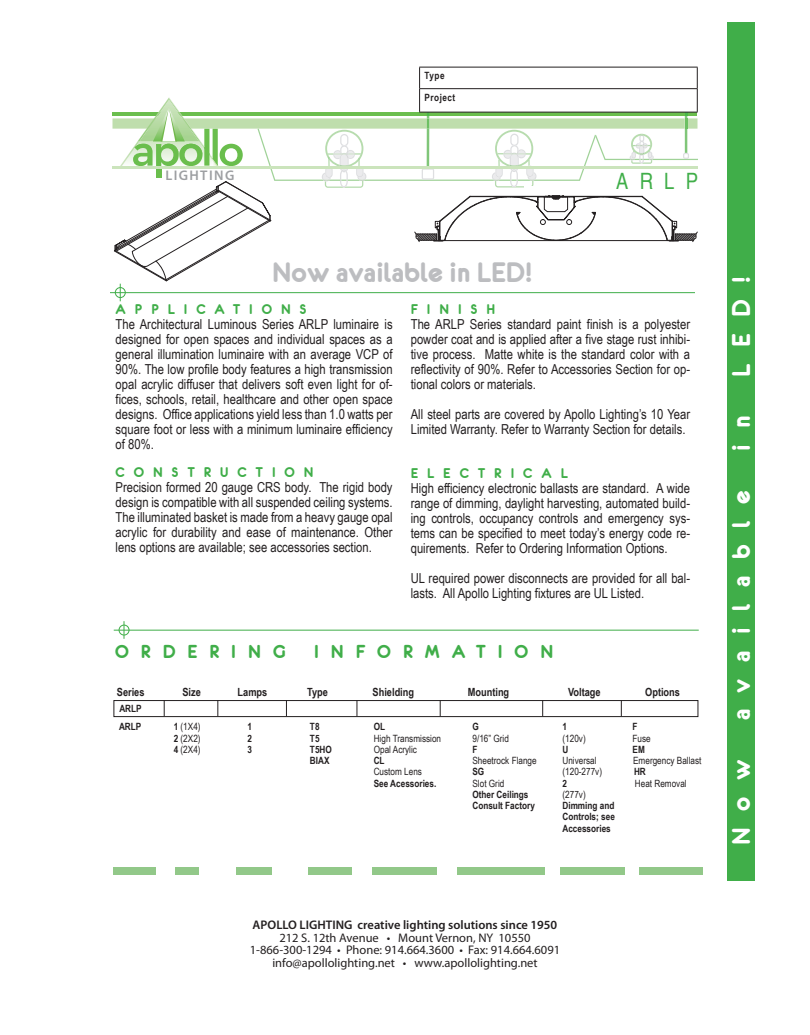
<style>
.page{position:relative;width:810px;height:1035px;background:#fff}
.page>*{position:absolute;margin:0;border:0;box-sizing:border-box;transform-origin:0 0}
.t1{font:30px "Eurofurencebold";color:#bcbdc0}
.t2{font:27.5px "Eurofurencebold";letter-spacing:.6em;color:#fff}
.t3{font:condensed 22.5px "Helvetica";color:#40ae49}
.t4{font:20px "Eurofurencebold";letter-spacing:.6em;color:#40ae49}
.t5{font:15px "Eurofurencebold";letter-spacing:.6em;color:#40ae49}
.t6{font:600 14px "Myriad Pro";letter-spacing:.1em;color:#9d9fa2}
.t7{font:13.75px/15px "Arial Narrow";color:#231f20;text-align:justify}
.t8{font:12.5px/12.5px "Myriad Pro";color:#231f20;text-align:center}
.t9{font:600 12.5px "Myriad Pro";color:#231f20}
.t10{font:700 11.25px "Arial Narrow";color:#231f20}
.t11{font:10px "Arial Narrow";color:#231f20}
.t12{font:700 10px/11.2px "Arial Narrow";color:#231f20}
.t13{font:700 10px/21.5px "Arial Narrow";letter-spacing:.05em;color:#231f20}
.s1{font-weight:700}
</style>
<div class="page">
<hr style="left:110px;top:292px;width:585px;height:1px;background:#40ae49">
<hr style="left:114px;top:630px;width:585px;height:1px;background:#40ae49">
<svg style="left:124px;top:621px;width:1px;height:18px"></svg>
<div style="left:119px;top:625px;width:10px;height:10px;border:1px solid #40ae49;border-radius:50%"></div>
<div style="left:113px;top:867px;width:43px;height:7px;background:#92c889"></div>
<div style="left:175px;top:867px;width:24px;height:7px;background:#92c889"></div>
<div style="left:236px;top:867px;width:36px;height:8px;background:#92c889"></div>
<div style="left:308px;top:867px;width:43px;height:7px;background:#92c889"></div>
<div style="left:372px;top:867px;width:64px;height:8px;background:#92c889"></div>
<div style="left:458px;top:867px;width:87px;height:7px;background:#92c889"></div>
<div style="left:561px;top:867px;width:64px;height:7px;background:#92c889"></div>
<div style="left:639px;top:867px;width:63px;height:7px;background:#92c889"></div>
<div style="left:113px;top:700px;width:585px;height:17px;border:1px solid #231f20"></div>
<svg style="left:164px;top:700px;width:1px;height:16px"></svg>
<svg style="left:217px;top:700px;width:1px;height:16px"></svg>
<svg style="left:286px;top:700px;width:1px;height:16px"></svg>
<svg style="left:440px;top:700px;width:1px;height:16px"></svg>
<svg style="left:356px;top:700px;width:1px;height:16px"></svg>
<svg style="left:542px;top:700px;width:1px;height:16px"></svg>
<svg style="left:621px;top:700px;width:1px;height:16px"></svg>
<svg style="left:112px;top:67px;width:586px;height:234px"></svg>
<img style="left:525px;top:186px;width:67px;height:8px">
<div style="left:728px;top:22px;width:27px;height:859px;background:#40ae49"></div>
<p class="t6" style="left:165px;top:166px;width:70px">LIGHTING</p>
<p class="t13" style="left:425px;top:65px;width:32px">Type<br>Project</p>
<h1 class="t1" style="left:272px;top:257px;width:262px">Now available in LED!</h1>
<h3 class="t3" style="left:616px;top:168px;width:83px">ARLP</h3>
<p class="t5" style="left:116px;top:302px;width:192px">APPLICATIONS</p>
<p class="t7" style="left:116px;top:317px;width:279px">The Architectural Luminous Series ARLP luminaire is designed for open spaces and individual spaces as a general illumination luminaire with an average VCP of 90%. The low profile body features a high transmission opal acrylic diffuser that delivers soft even light for of&shy;fices, schools, retail, healthcare and other open space designs. Office applications yield less than 1.0 watts per square foot or less with a minimum luminaire efficiency of 80%.</p>
<p class="t5" style="left:116px;top:465px;width:200px">CONSTRUCTION</p>
<p class="t7" style="left:116px;top:480px;width:279px">Precision formed 20 gauge CRS body. The rigid body design is compatible with all suspended ceiling systems.<br>The illuminated basket is made from a heavy gauge opal acrylic for durability and ease of maintenance. Other lens options are available; see accessories section.</p>
<p class="t5" style="left:411px;top:302px;width:86px">FINISH</p>
<p class="t7" style="left:411px;top:317px;width:281px">The ARLP Series standard paint finish is a polyester powder coat and is applied after a five stage rust inhibi&shy;tive process. Matte white is the standard color with a reflectivity of 90%. Refer to Accessories Section for op&shy;tional colors or materials.</p>
<p class="t7" style="left:411px;top:407px;width:281px">All steel parts are covered by Apollo Lighting’s 10 Year<br>Limited Warranty. Refer to Warranty Section for details.</p>
<p class="t5" style="left:411px;top:466px;width:159px">ELECTRICAL</p>
<p class="t7" style="left:411px;top:480px;width:281px">High efficiency electronic ballasts are standard. A wide range of dimming, daylight harvesting, automated build&shy;ing controls, occupancy controls and emergency sys&shy;tems can be specified to meet today’s energy code re&shy;quirements. Refer to Ordering Information Options.</p>
<p class="t7" style="left:411px;top:571px;width:281px">UL required power disconnects are provided for all bal&shy;lasts. All Apollo Lighting fixtures are UL Listed.</p>
<h3 class="t4" style="left:115px;top:642px;width:172px">ORDERING</h3>
<h3 class="t4" style="left:314px;top:642px;width:241px">INFORMATION</h3>
<p class="t10" style="left:117px;top:685px;width:29px">Series</p>
<p class="t10" style="left:182px;top:685px;width:20px">Size</p>
<p class="t10" style="left:238px;top:685px;width:31px">Lamps</p>
<p class="t10" style="left:307px;top:685px;width:22px">Type</p>
<p class="t10" style="left:373px;top:685px;width:43px">Shielding</p>
<p class="t10" style="left:468px;top:685px;width:43px">Mounting</p>
<p class="t10" style="left:568px;top:685px;width:34px">Voltage</p>
<p class="t10" style="left:645px;top:685px;width:36px">Options</p>
<p class="t12" style="left:119px;top:700px;width:24px;line-height:18px">ARLP<br>ARLP</p>
<p class="t11" style="left:174px;top:721px;width:28px"><span class="s1">1</span> (1X4)</p>
<p class="t12" style="left:247px;top:721px;width:6px">1</p>
<p class="t12" style="left:310px;top:721px;width:11px">T8</p>
<p class="t12" style="left:374px;top:721px;width:13px">OL</p>
<p class="t12" style="left:472px;top:721px;width:8px">G</p>
<p class="t12" style="left:562px;top:721px;width:6px">1</p>
<p class="t12" style="left:633px;top:721px;width:7px">F</p>
<p class="t11" style="left:174px;top:732px;width:28px"><span class="s1">2</span> (2X2)</p>
<p class="t12" style="left:247px;top:732px;width:6px">2</p>
<p class="t12" style="left:310px;top:732px;width:11px">T5</p>
<p class="t11" style="left:374px;top:732px;width:69px">High Transmission</p>
<p class="t11" style="left:472px;top:732px;width:38px">9/16” Grid</p>
<p class="t11" style="left:562px;top:732px;width:25px">(120v)</p>
<p class="t11" style="left:633px;top:732px;width:20px">Fuse</p>
<p class="t11" style="left:174px;top:744px;width:28px"><span class="s1">4</span> (2X4)</p>
<p class="t12" style="left:247px;top:744px;width:6px">3</p>
<p class="t12" style="left:310px;top:744px;width:23px">T5HO</p>
<p class="t11" style="left:374px;top:744px;width:45px">Opal Acrylic</p>
<p class="t12" style="left:472px;top:744px;width:7px">F</p>
<p class="t12" style="left:562px;top:744px;width:7px">U</p>
<p class="t12" style="left:633px;top:744px;width:14px">EM</p>
<p class="t12" style="left:310px;top:755px;width:21px">BIAX</p>
<p class="t12" style="left:374px;top:755px;width:12px">CL</p>
<p class="t11" style="left:472px;top:755px;width:66px">Sheetrock Flange</p>
<p class="t11" style="left:562px;top:755px;width:36px">Universal</p>
<p class="t11" style="left:633px;top:755px;width:70px">Emergency Ballast</p>
<p class="t11" style="left:374px;top:766px;width:50px">Custom Lens</p>
<p class="t12" style="left:472px;top:766px;width:13px">SG</p>
<p class="t11" style="left:562px;top:766px;width:41px">(120-277v)</p>
<p class="t12" style="left:634px;top:766px;width:13px">HR</p>
<p class="t12" style="left:374px;top:777px;width:64px">See Acessories.</p>
<p class="t11" style="left:472px;top:777px;width:33px">Slot Grid</p>
<p class="t12" style="left:562px;top:777px;width:6px">2</p>
<p class="t11" style="left:635px;top:777px;width:53px">Heat Removal</p>
<p class="t12" style="left:472px;top:789px;width:58px">Other Ceilings</p>
<p class="t11" style="left:562px;top:789px;width:25px">(277v)</p>
<p class="t12" style="left:472px;top:800px;width:64px">Consult Factory</p>
<p class="t12" style="left:562px;top:800px;width:54px;text-align:justify">Dimming and Controls; see Accessories</p>
<h2 class="t2" style="left:728px;top:377px;width:102px;rotate:-90deg">LED!</h2>
<h2 class="t2" style="left:728px;top:451px;width:37px;rotate:-90deg">i n</h2>
<h2 class="t2" style="left:728px;top:720px;width:231px;rotate:-90deg">available</h2>
<h2 class="t2" style="left:728px;top:845px;width:87px;rotate:-90deg">Now</h2>
<p class="t9" style="left:253px;top:917px;width:306px">APOLLO LIGHTING creative lighting solutions since 1950</p>
<p class="t8" style="left:250px;top:931px;width:312px">212 S. 12th Avenue • Mount Vernon, NY 10550<br>1-866-300-1294 • Phone: 914.664.3600 • Fax: 914.664.6091 info@apollolighting.net • www.apollolighting.net</p>
</div>
